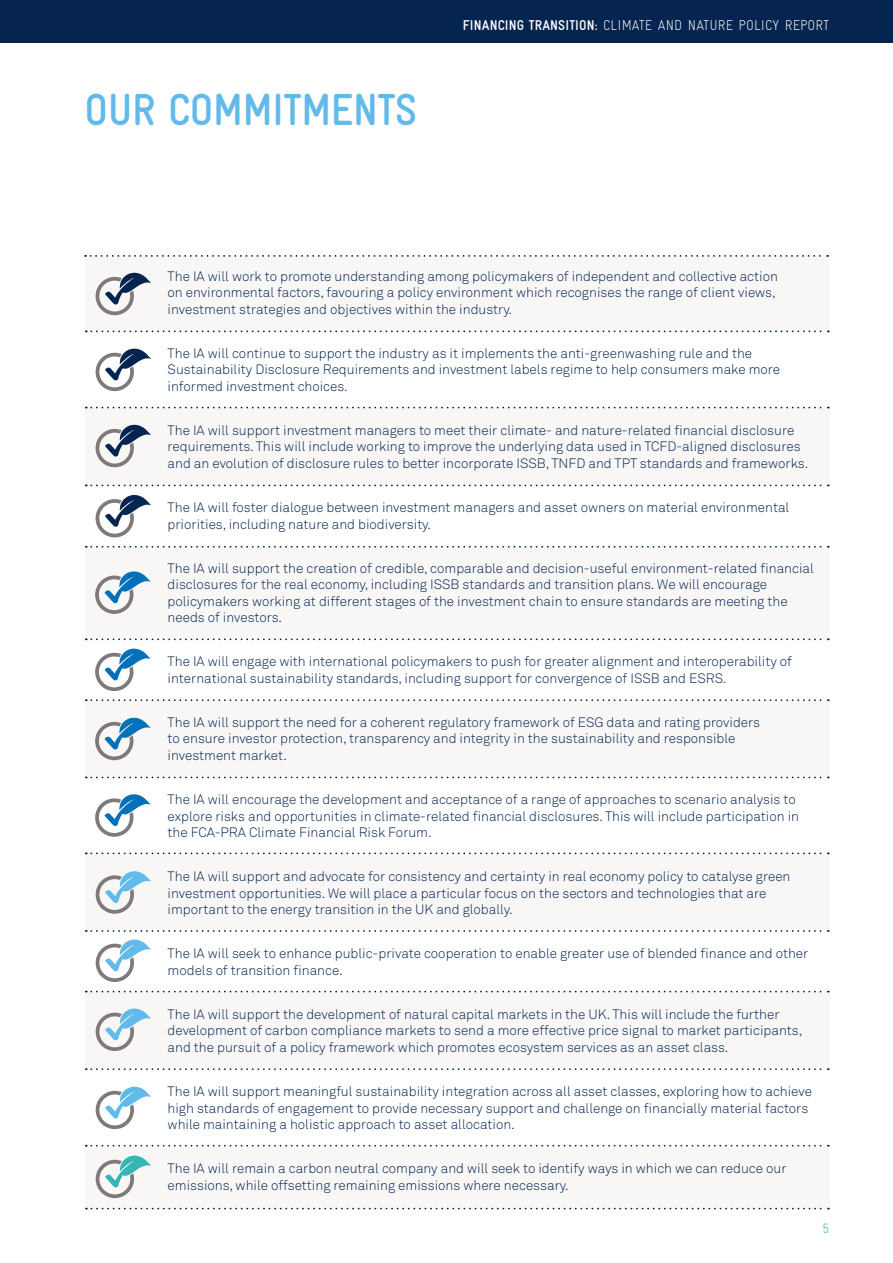
<style>
.page{position:relative;width:893px;height:1263px;background:#fff}
.page>*{position:absolute;margin:0;border:0;box-sizing:border-box;transform-origin:0 0}
.t1{font:700 45px "Gravur Condensed";letter-spacing:-.01em;color:#62baea}
.t2{font:300 14.25px "Gravur Condensed";letter-spacing:.01em;color:#fff}
.t3{font:300 13.5px/16.5px "Akkurat Std";color:#05244f}
.t4{font:300 13.5px "Gravur Condensed";color:#35b6b2}
.s1{font-weight:700}
</style>
<div class="page">
<div style="left:0;top:0;width:893px;height:43px;background:#05244f"></div>
<div style="left:85px;top:408px;width:744px;height:77px;background:#f8f7f6"></div>
<div style="left:85px;top:547px;width:744px;height:91px;background:#f8f7f6"></div>
<div style="left:85px;top:701px;width:744px;height:75px;background:#f8f7f6"></div>
<div style="left:85px;top:855px;width:744px;height:75px;background:#f8f7f6"></div>
<div style="left:85px;top:992px;width:744px;height:75px;background:#f8f7f6"></div>
<div style="left:85px;top:1147px;width:744px;height:61px;background:#f8f7f6"></div>
<div style="left:85px;top:256px;width:744px;height:74px;background:#f8f7f6"></div>
<svg style="left:85px;top:255px;width:743px;height:2px"></svg>
<svg style="left:86px;top:330px;width:743px;height:2px"></svg>
<svg style="left:86px;top:407px;width:743px;height:1px"></svg>
<svg style="left:86px;top:484px;width:743px;height:2px"></svg>
<svg style="left:86px;top:546px;width:743px;height:2px"></svg>
<svg style="left:86px;top:638px;width:743px;height:2px"></svg>
<svg style="left:86px;top:699px;width:743px;height:2px"></svg>
<svg style="left:86px;top:776px;width:743px;height:2px"></svg>
<svg style="left:86px;top:852px;width:743px;height:2px"></svg>
<svg style="left:86px;top:930px;width:743px;height:2px"></svg>
<svg style="left:86px;top:991px;width:743px;height:1px"></svg>
<svg style="left:86px;top:1068px;width:743px;height:2px"></svg>
<svg style="left:86px;top:1145px;width:743px;height:1px"></svg>
<svg style="left:96px;top:272px;width:55px;height:43px"></svg>
<svg style="left:96px;top:348px;width:55px;height:43px"></svg>
<svg style="left:96px;top:424px;width:55px;height:43px"></svg>
<svg style="left:96px;top:494px;width:55px;height:43px"></svg>
<svg style="left:95px;top:571px;width:56px;height:43px"></svg>
<svg style="left:96px;top:871px;width:55px;height:43px"></svg>
<svg style="left:96px;top:1155px;width:55px;height:43px"></svg>
<svg style="left:86px;top:1208px;width:743px;height:1px"></svg>
<svg style="left:95px;top:648px;width:56px;height:43px"></svg>
<svg style="left:95px;top:717px;width:56px;height:43px"></svg>
<svg style="left:95px;top:794px;width:56px;height:43px"></svg>
<svg style="left:96px;top:939px;width:55px;height:43px"></svg>
<svg style="left:96px;top:1008px;width:55px;height:43px"></svg>
<svg style="left:96px;top:1086px;width:55px;height:43px"></svg>
<h1 class="t1" style="left:85px;top:85px;width:334px">OUR COMMITMENTS</h1>
<p class="t2" style="left:463px;top:17px;width:368px"><span class="s1">FINANCING TRANSITION:</span> CLIMATE AND NATURE POLICY REPORT</p>
<p class="t3" style="left:168px;top:268px;width:612px">The IA will work to promote understanding among policymakers of independent and collective action on environmental factors, favouring a policy environment which recognises the range of client views, investment strategies and objectives within the industry.</p>
<p class="t3" style="left:168px;top:345px;width:614px">The IA will continue to support the industry as it implements the anti-greenwashing rule and the<br>Sustainability Disclosure Requirements and investment labels regime to help consumers make more informed investment choices.</p>
<p class="t3" style="left:168px;top:422px;width:642px">The IA will support investment managers to meet their climate- and nature-related financial disclosure requirements. This will include working to improve the underlying data used in TCFD-aligned disclosures and an evolution of disclosure rules to better incorporate ISSB, TNFD and TPT standards and frameworks.</p>
<p class="t3" style="left:168px;top:499px;width:623px">The IA will foster dialogue between investment managers and asset owners on material environmental priorities, including nature and biodiversity.</p>
<p class="t3" style="left:168px;top:560px;width:648px">The IA will support the creation of credible, comparable and decision-useful environment-related financial disclosures for the real economy, including ISSB standards and transition plans. We will encourage policymakers working at different stages of the investment chain to ensure standards are meeting the needs of investors.</p>
<p class="t3" style="left:168px;top:653px;width:626px">The IA will engage with international policymakers to push for greater alignment and interoperability of international sustainability standards, including support for convergence of ISSB and ESRS.</p>
<p class="t3" style="left:168px;top:714px;width:594px">The IA will support the need for a coherent regulatory framework of ESG data and rating providers to ensure investor protection, transparency and integrity in the sustainability and responsible investment market.</p>
<p class="t3" style="left:168px;top:791px;width:633px">The IA will encourage the development and acceptance of a range of approaches to scenario analysis to explore risks and opportunities in climate-related financial disclosures. This will include participation in the FCA-PRA Climate Financial Risk Forum.</p>
<p class="t3" style="left:168px;top:868px;width:624px">The IA will support and advocate for consistency and certainty in real economy policy to catalyse green investment opportunities. We will place a particular focus on the sectors and technologies that are important to the energy transition in the UK and globally.</p>
<p class="t3" style="left:168px;top:945px;width:642px">The IA will seek to enhance public-private cooperation to enable greater use of blended finance and other models of transition finance.</p>
<p class="t3" style="left:168px;top:1006px;width:636px">The IA will support the development of natural capital markets in the UK. This will include the further development of carbon compliance markets to send a more effective price signal to market participants, and the pursuit of a policy framework which promotes ecosystem services as an asset class.</p>
<p class="t3" style="left:168px;top:1083px;width:646px">The IA will support meaningful sustainability integration across all asset classes, exploring how to achieve high standards of engagement to provide necessary support and challenge on financially material factors while maintaining a holistic approach to asset allocation.</p>
<p class="t3" style="left:168px;top:1160px;width:620px">The IA will remain a carbon neutral company and will seek to identify ways in which we can reduce our emissions, while offsetting remaining emissions where necessary.</p>
<p class="t4" style="left:822px;top:1220px;width:8px">5</p>
</div>
